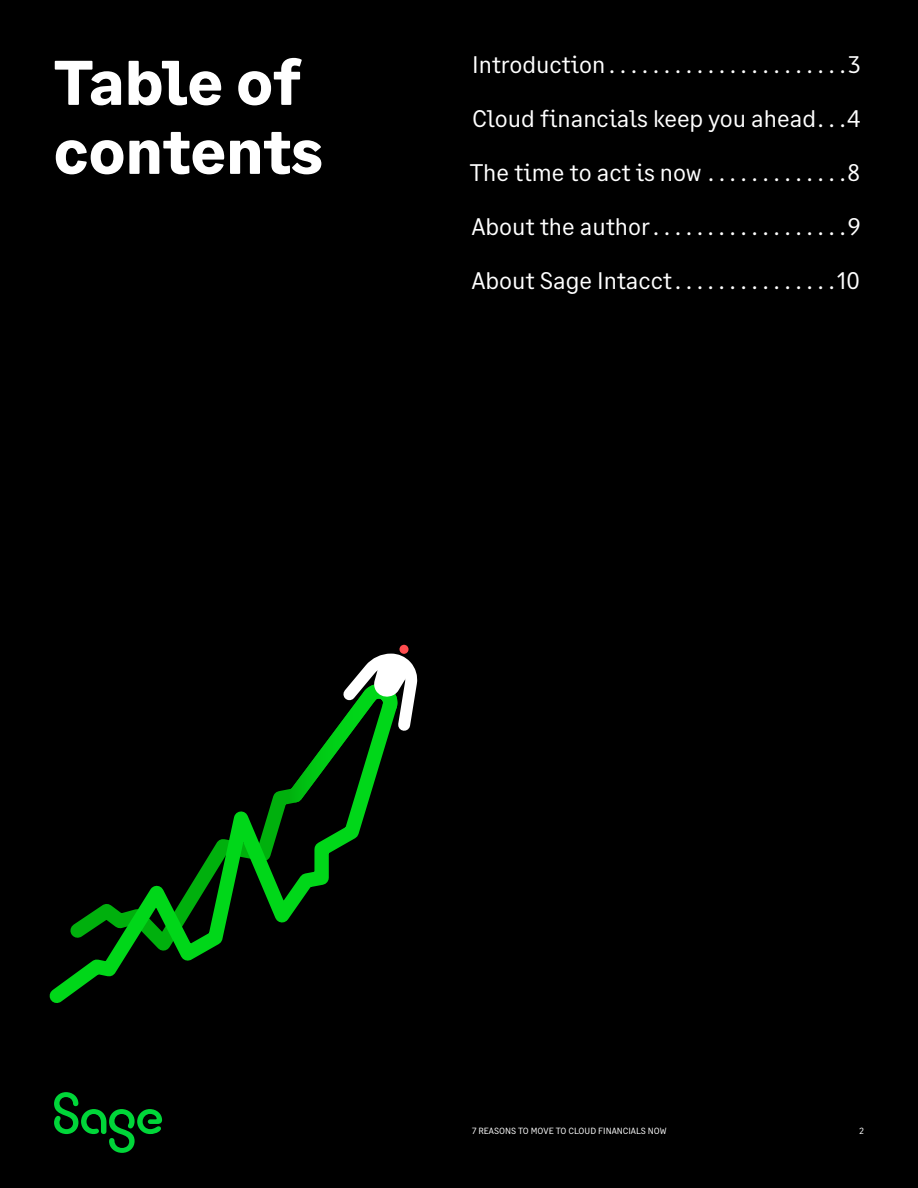
<style>
.page{position:relative;width:918px;height:1188px;background:#000}
.page>*{position:absolute;margin:0;border:0;box-sizing:border-box;transform-origin:0 0}
.t1{font:700 63px/69px "Sage Text";letter-spacing:-.005em;color:#fff}
.t2{font:24px "Sage Text";color:#fff}
.t3{font:9px "Sage Text";color:#fff}
</style>
<div class="page">
<svg style="left:49px;top:793px;width:316px;height:210px"></svg>
<svg style="left:275px;top:646px;width:143px;height:169px"></svg>
<svg style="left:54px;top:1092px;width:108px;height:61px"></svg>
<h1 class="t1" style="left:54px;top:49px;width:271px">Table of contents</h1>
<p class="t2" style="left:472px;top:50px;width:390px">Introduction......................3</p>
<p class="t2" style="left:472px;top:104px;width:390px">Cloud financials keep you ahead. . .4</p>
<p class="t2" style="left:470px;top:158px;width:392px">The time to act is now.............8</p>
<p class="t2" style="left:472px;top:212px;width:390px">About the author..................9</p>
<p class="t2" style="left:472px;top:266px;width:390px">About Sage Intacct...............10</p>
<p class="t3" style="left:472px;top:1125px;width:196px">7 REASONS TO MOVE TO CLOUD FINANCIALS NOW</p>
<p class="t3" style="left:860px;top:1125px;width:6px">2</p>
</div>
